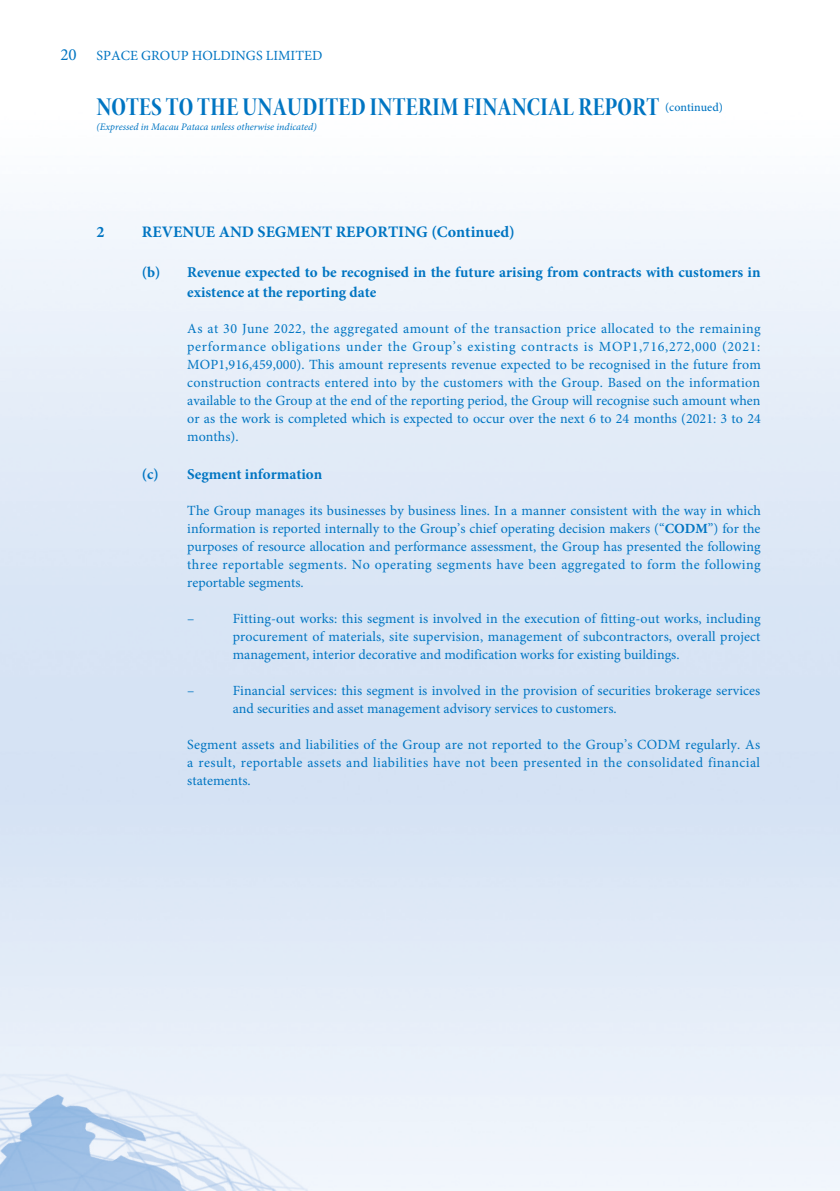
<style>
.page{position:relative;width:840px;height:1191px;background:#fff}
.page>*{position:absolute;margin:0;border:0;box-sizing:border-box;transform-origin:0 0}
.t1{font:26px "Minion Pro Bold Cn Disp";color:#0075c2}
.t2{font:700 16px "Minion Pro";color:#0075c2}
.t3{font:700 15px/20px "Minion Pro";color:#0075c2}
.t4{font:14px/18px "Minion Pro";color:#0075c2;text-align:justify}
.t5{font:italic 10px "Minion Pro";color:#0075c2}
.s1{font-size:17px}
.s2{font-weight:700}
</style>
<div class="page">
<p class="t4" style="left:60px;top:47px;width:263px"><span class="s1">20</span> SPACE GROUP HOLDINGS LIMITED</p>
<h1 class="t1" style="left:96px;top:90px;width:627px">NOTES TO THE UNAUDITED INTERIM FINANCIAL REPORT <sup>(continued)</sup></h1>
<p class="t5" style="left:96px;top:120px;width:221px">(Expressed in Macau Pataca unless otherwise indicated)</p>
<p class="t2" style="left:96px;top:221px;width:9px">2</p>
<p class="t2" style="left:142px;top:221px;width:374px">REVENUE AND SEGMENT REPORTING (Continued)</p>
<p class="t3" style="left:187px;top:262px;width:574px;text-indent:-45px">(b) Revenue expected to be recognised in the future arising from contracts with customers in existence at the reporting date</p>
<p class="t4" style="left:187px;top:320px;width:574px">As at 30 June 2022, the aggregated amount of the transaction price allocated to the remaining performance obligations under the Group’s existing contracts is MOP1,716,272,000 (2021:<br>MOP1,916,459,000). This amount represents revenue expected to be recognised in the future from construction contracts entered into by the customers with the Group. Based on the information available to the Group at the end of the reporting period, the Group will recognise such amount when or as the work is completed which is expected to occur over the next 6 to 24 months (2021: 3 to 24 months).</p>
<p class="t3" style="left:142px;top:464px;width:182px">(c) Segment information</p>
<p class="t4" style="left:187px;top:502px;width:574px">The Group manages its businesses by business lines. In a manner consistent with the way in which information is reported internally to the Group’s chief operating decision makers (“<span class="s2">CODM</span>”) for the purposes of resource allocation and performance assessment, the Group has presented the following three reportable segments. No operating segments have been aggregated to form the following reportable segments.</p>
<p class="t4" style="left:187px;top:610px;width:9px">–</p>
<p class="t4" style="left:232px;top:610px;width:529px">Fitting-out works: this segment is involved in the execution of fitting-out works, including procurement of materials, site supervision, management of subcontractors, overall project management, interior decorative and modification works for existing buildings.</p>
<p class="t4" style="left:187px;top:682px;width:9px">–</p>
<p class="t4" style="left:232px;top:682px;width:529px">Financial services: this segment is involved in the provision of securities brokerage services and securities and asset management advisory services to customers.</p>
<p class="t4" style="left:187px;top:736px;width:574px">Segment assets and liabilities of the Group are not reported to the Group’s CODM regularly. As a result, reportable assets and liabilities have not been presented in the consolidated financial statements.</p>
</div>
